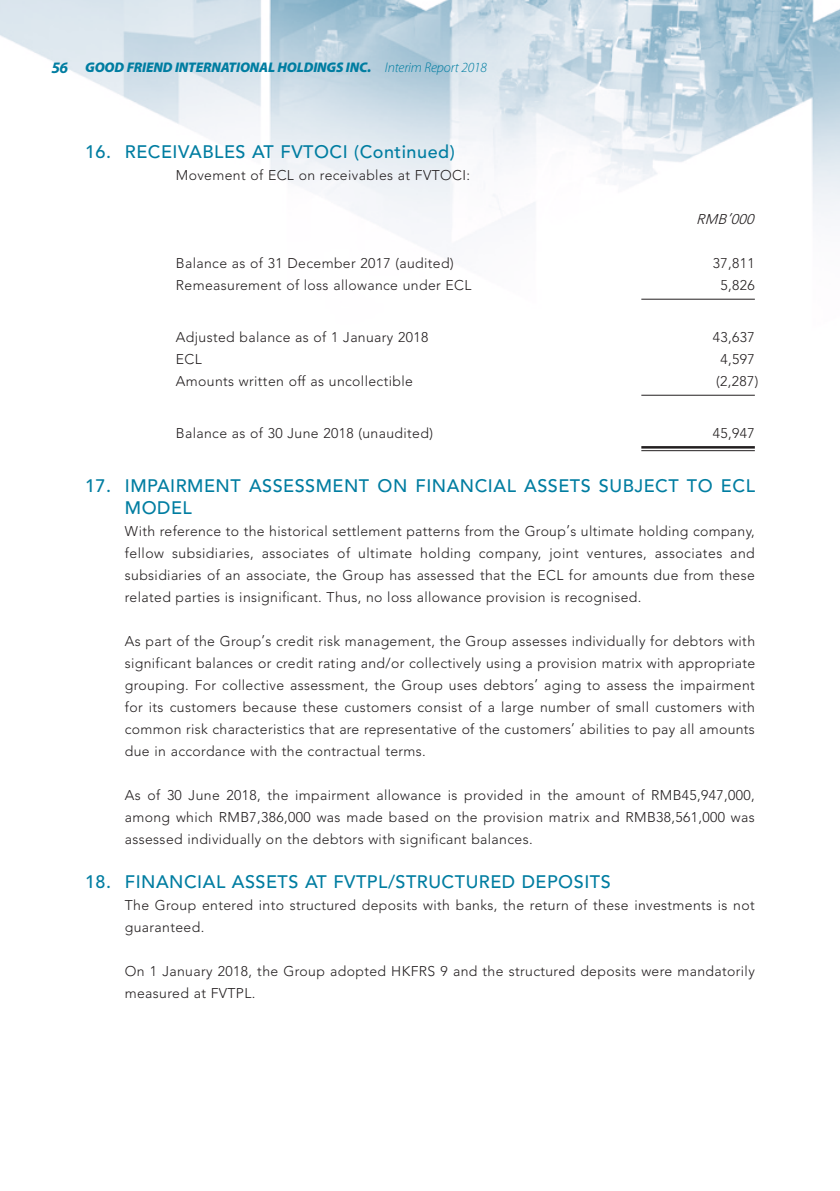
<style>
.page{position:relative;width:840px;height:1191px;background:#fff}
.page>*{position:absolute;margin:0;border:0;box-sizing:border-box;transform-origin:0 0}
.Notes_HD1{font:500 18px/22px "Avenir LT Std";letter-spacing:.03em;color:#007da1}
.Notes{font:300 14px/22px "Avenir LT Std";letter-spacing:.025em;color:#231f20;text-align:justify}
.t1{font:italic 900 14px "Myriad Pro";letter-spacing:-.015em;color:#007da1}
.Notes-2{font:italic 300 14px "Avenir LT Std";color:#231f20}
.s1{font-weight:700;font-size:16px}
.s2{font-weight:300}
</style>
<div class="page">
<img style="left:0;top:0;width:839px;height:300px">
<hr style="left:641px;top:299px;width:113px;height:1px;background:#231f20">
<hr style="left:641px;top:395px;width:113px;height:1px;background:#231f20">
<hr style="left:641px;top:446px;width:113px;height:2px;background:#231f20">
<hr style="left:641px;top:450px;width:113px;height:1px;background:#231f20">
<p class="t1" style="left:51px;top:58px;width:436px"><span class="s1">56</span> GOOD FRIEND INTERNATIONAL HOLDINGS INC. <span class="s2">Interim Report 2018</span></p>
<p class="Notes_HD1" style="left:85px;top:141px;width:371px">16. RECEIVABLES AT FVTOCI (Continued)</p>
<p class="Notes" style="left:176px;top:164px;width:295px">Movement of ECL on receivables at FVTOCI:</p>
<p class="Notes-2" style="left:695px;top:211px;width:63px">RMB’000</p>
<p class="Notes" style="left:176px;top:252px;width:279px">Balance as of 31 December 2017 (audited)</p>
<p class="Notes" style="left:712px;top:252px;width:43px">37,811</p>
<p class="Notes" style="left:176px;top:274px;width:297px">Remeasurement of loss allowance under ECL</p>
<p class="Notes" style="left:720px;top:274px;width:36px">5,826</p>
<p class="Notes" style="left:176px;top:326px;width:254px">Adjusted balance as of 1 January 2018</p>
<p class="Notes" style="left:712px;top:326px;width:43px">43,637</p>
<p class="Notes" style="left:176px;top:348px;width:27px">ECL</p>
<p class="Notes" style="left:720px;top:348px;width:36px">4,597</p>
<p class="Notes" style="left:176px;top:370px;width:238px">Amounts written off as uncollectible</p>
<p class="Notes" style="left:715px;top:370px;width:44px">(2,287)</p>
<p class="Notes" style="left:176px;top:422px;width:258px">Balance as of 30 June 2018 (unaudited)</p>
<p class="Notes" style="left:712px;top:422px;width:43px">45,947</p>
<p class="Notes_HD1" style="left:125px;top:475px;width:631px;text-indent:-40px">17. IMPAIRMENT ASSESSMENT ON FINANCIAL ASSETS SUBJECT TO ECL<br>MODEL</p>
<p class="Notes" style="left:125px;top:520px;width:631px">With reference to the historical settlement patterns from the Group’s ultimate holding company, fellow subsidiaries, associates of ultimate holding company, joint ventures, associates and subsidiaries of an associate, the Group has assessed that the ECL for amounts due from these related parties is insignificant. Thus, no loss allowance provision is recognised.</p>
<p class="Notes" style="left:125px;top:630px;width:631px">As part of the Group’s credit risk management, the Group assesses individually for debtors with significant balances or credit rating and/or collectively using a provision matrix with appropriate grouping. For collective assessment, the Group uses debtors’ aging to assess the impairment for its customers because these customers consist of a large number of small customers with common risk characteristics that are representative of the customers’ abilities to pay all amounts due in accordance with the contractual terms.</p>
<p class="Notes" style="left:125px;top:784px;width:631px">As of 30 June 2018, the impairment allowance is provided in the amount of RMB45,947,000, among which RMB7,386,000 was made based on the provision matrix and RMB38,561,000 was assessed individually on the debtors with significant balances.</p>
<p class="Notes_HD1" style="left:85px;top:871px;width:527px">18. FINANCIAL ASSETS AT FVTPL/STRUCTURED DEPOSITS</p>
<p class="Notes" style="left:125px;top:894px;width:631px">The Group entered into structured deposits with banks, the return of these investments is not guaranteed.</p>
<p class="Notes" style="left:125px;top:960px;width:631px">On 1 January 2018, the Group adopted HKFRS 9 and the structured deposits were mandatorily measured at FVTPL.</p>
</div>
